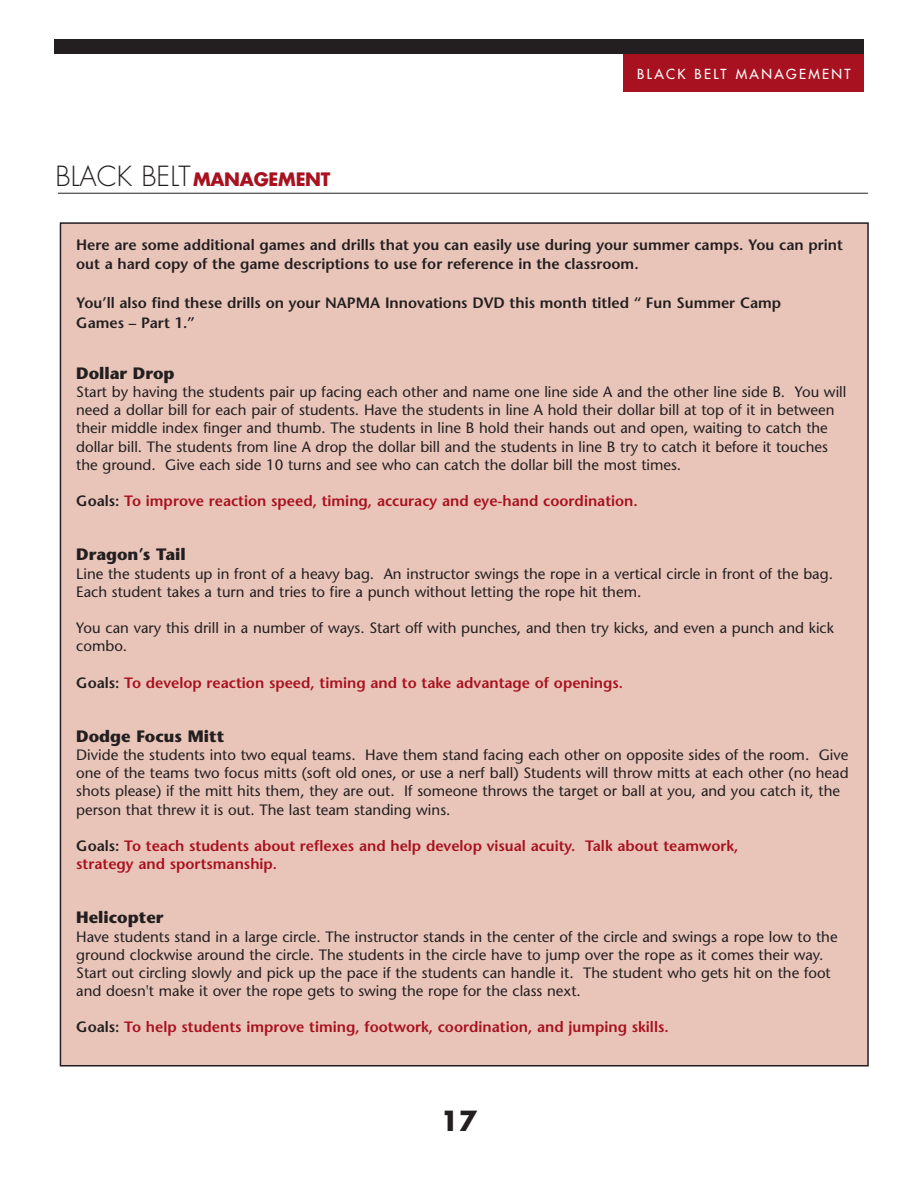
<style>
.page{position:relative;width:918px;height:1188px;background:#fff}
.page>*{position:absolute;margin:0;border:0;box-sizing:border-box;transform-origin:0 0}
.t1{font:700 27px "Futura";color:#231f20}
.t2{font:700 18px "Futura";letter-spacing:-.015em;color:#a8111f}
.t3{font:700 16.5px "Stone Sans";color:#231f20}
.t4{font:15px/18.1px "Stone Sans";color:#231f20}
.t5{font:600 15px/18.1px "Stone Sans";color:#a8111f}
.t6{font:600 15px/19.5px "Stone Sans";color:#231f20}
.t7{font:13.5px "Futura";letter-spacing:.175em;color:#fff}
.s1{font-weight:300;font-size:27px;color:#231f20}
.s2{color:#231f20}
</style>
<div class="page">
<div style="left:624px;top:50px;width:240px;height:41px;background:#a8111f"></div>
<div style="left:54px;top:40px;width:810px;height:14px;background:#231f20"></div>
<hr style="left:58px;top:193px;width:810px;height:1px;background:#231f20">
<div style="left:60px;top:223px;width:808px;height:843px;background:#e9c5b9"></div>
<p class="t2" style="left:56px;top:171px;width:277px"><span class="s1">BLACK BELT</span>MANAGEMENT</p>
<p class="t7" style="left:637px;top:67px;width:215px">BLACK BELT MANAGEMENT</p>
<p class="t6" style="left:76px;top:236px;width:768px">Here are some additional games and drills that you can easily use during your summer camps. You can print out a hard copy of the game descriptions to use for reference in the classroom.</p>
<p class="t6" style="left:76px;top:295px;width:707px">You’ll also find these drills on your NAPMA Innovations DVD this month titled “ Fun Summer Camp<br>Games – Part 1.”</p>
<p class="t3" style="left:76px;top:367px;width:100px">Dollar Drop</p>
<p class="t4" style="left:76px;top:384px;width:772px">Start by having the students pair up facing each other and name one line side A and the other line side B. You will need a dollar bill for each pair of students. Have the students in line A hold their dollar bill at top of it in between their middle index finger and thumb. The students in line B hold their hands out and open, waiting to catch the dollar bill. The students from line A drop the dollar bill and the students in line B try to catch it before it touches the ground. Give each side 10 turns and see who can catch the dollar bill the most times.</p>
<p class="t5" style="left:76px;top:493px;width:563px"><span class="s2">Goals:</span> To improve reaction speed, timing, accuracy and eye-hand coordination.</p>
<p class="t3" style="left:76px;top:548px;width:111px">Dragon’s Tail</p>
<p class="t4" style="left:76px;top:566px;width:758px">Line the students up in front of a heavy bag. An instructor swings the rope in a vertical circle in front of the bag.<br>Each student takes a turn and tries to fire a punch without letting the rope hit them.</p>
<p class="t4" style="left:76px;top:620px;width:759px">You can vary this drill in a number of ways. Start off with punches, and then try kicks, and even a punch and kick combo.</p>
<p class="t5" style="left:76px;top:675px;width:549px"><span class="s2">Goals:</span> To develop reaction speed, timing and to take advantage of openings.</p>
<p class="t3" style="left:76px;top:730px;width:150px">Dodge Focus Mitt</p>
<p class="t4" style="left:76px;top:747px;width:774px">Divide the students into two equal teams. Have them stand facing each other on opposite sides of the room. Give one of the teams two focus mitts (soft old ones, or use a nerf ball) Students will throw mitts at each other (no head shots please) if the mitt hits them, they are out. If someone throws the target or ball at you, and you catch it, the person that threw it is out. The last team standing wins.</p>
<p class="t5" style="left:76px;top:838px;width:664px"><span class="s2">Goals:</span> To teach students about reflexes and help develop visual acuity. Talk about teamwork, strategy and sportsmanship.</p>
<p class="t3" style="left:76px;top:911px;width:89px">Helicopter</p>
<p class="t4" style="left:76px;top:929px;width:763px">Have students stand in a large circle. The instructor stands in the center of the circle and swings a rope low to the ground clockwise around the circle. The students in the circle have to jump over the rope as it comes their way.<br>Start out circling slowly and pick up the pace if the students can handle it. The student who gets hit on the foot and doesn't make it over the rope gets to swing the rope for the class next.</p>
<p class="t5" style="left:76px;top:1020px;width:594px"><span class="s2">Goals:</span> To help students improve timing, footwork, coordination, and jumping skills.</p>
<h1 class="t1" style="left:440px;top:1108px;width:39px">17</h1>
</div>
